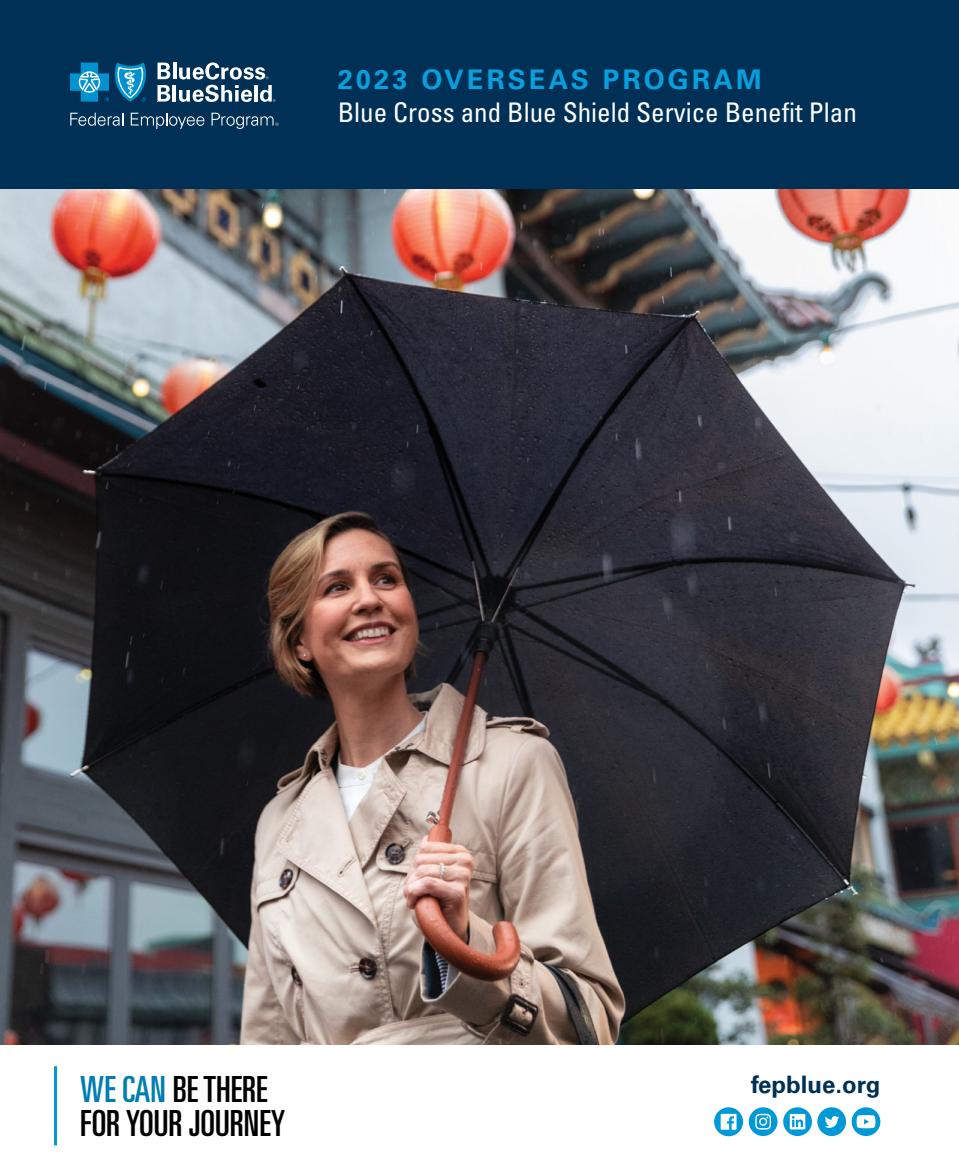
<style>
.page{position:relative;width:959px;height:1175px;background:#fff}
.page>*{position:absolute;margin:0;border:0;box-sizing:border-box;transform-origin:0 0}
.t1{font:ultra-condensed 36px/34.5px "Univers LT Std";color:#000}
.t2{font:condensed 27px "Univers LT Std";color:#fff}
.t3{font:700 27px "Univers LT Std";letter-spacing:.12em;color:#07a0df}
.t4{font:700 24px "Univers LT Std";color:#003055}
.s1{color:#007db1}
</style>
<div class="page">
<img style="left:0;top:189px;width:958px;height:855px">
<div style="left:0;top:0;width:958px;height:189px;background:#003055"></div>
<hr style="left:54px;top:1066px;width:3px;height:79px;background:#0099d8">
<svg style="left:714px;top:1107px;width:29px;height:29px"></svg>
<svg style="left:720px;top:1113px;width:16px;height:16px"></svg>
<svg style="left:851px;top:1107px;width:29px;height:29px"></svg>
<svg style="left:856px;top:1115px;width:19px;height:13px"></svg>
<div style="left:748px;top:1107px;width:29px;height:29px;background:#0099d8;border-radius:50%"></div>
<svg style="left:755px;top:1113px;width:16px;height:16px"></svg>
<div style="left:817px;top:1107px;width:29px;height:29px;background:#0099d8;border-radius:50%"></div>
<svg style="left:825px;top:1116px;width:14px;height:11px"></svg>
<div style="left:783px;top:1107px;width:29px;height:29px;background:#0099d8;border-radius:50%"></div>
<svg style="left:789px;top:1113px;width:18px;height:16px"></svg>
<svg style="left:70px;top:113px;width:53px;height:13px"></svg>
<svg style="left:131px;top:113px;width:73px;height:16px"></svg>
<svg style="left:70px;top:63px;width:76px;height:39px"></svg>
<svg style="left:157px;top:63px;width:13px;height:16px"></svg>
<hr style="left:173px;top:63px;width:3px;height:16px;background:#fff">
<svg style="left:157px;top:85px;width:13px;height:17px"></svg>
<hr style="left:173px;top:85px;width:3px;height:17px;background:#fff">
<svg style="left:179px;top:62px;width:96px;height:40px"></svg>
<svg style="left:211px;top:113px;width:67px;height:16px"></svg>
<h1 class="t3" style="left:338px;top:64px;width:425px">2023 OVERSEAS PROGRAM</h1>
<p class="t2" style="left:338px;top:95px;width:520px">Blue Cross and Blue Shield Service Benefit Plan</p>
<p class="t1" style="left:80px;top:1071px;width:206px"><span class="s1">WE CAN</span> BE THERE<br>FOR YOUR JOURNEY</p>
<p class="t4" style="left:751px;top:1070px;width:131px">fepblue.org</p>
</div>
